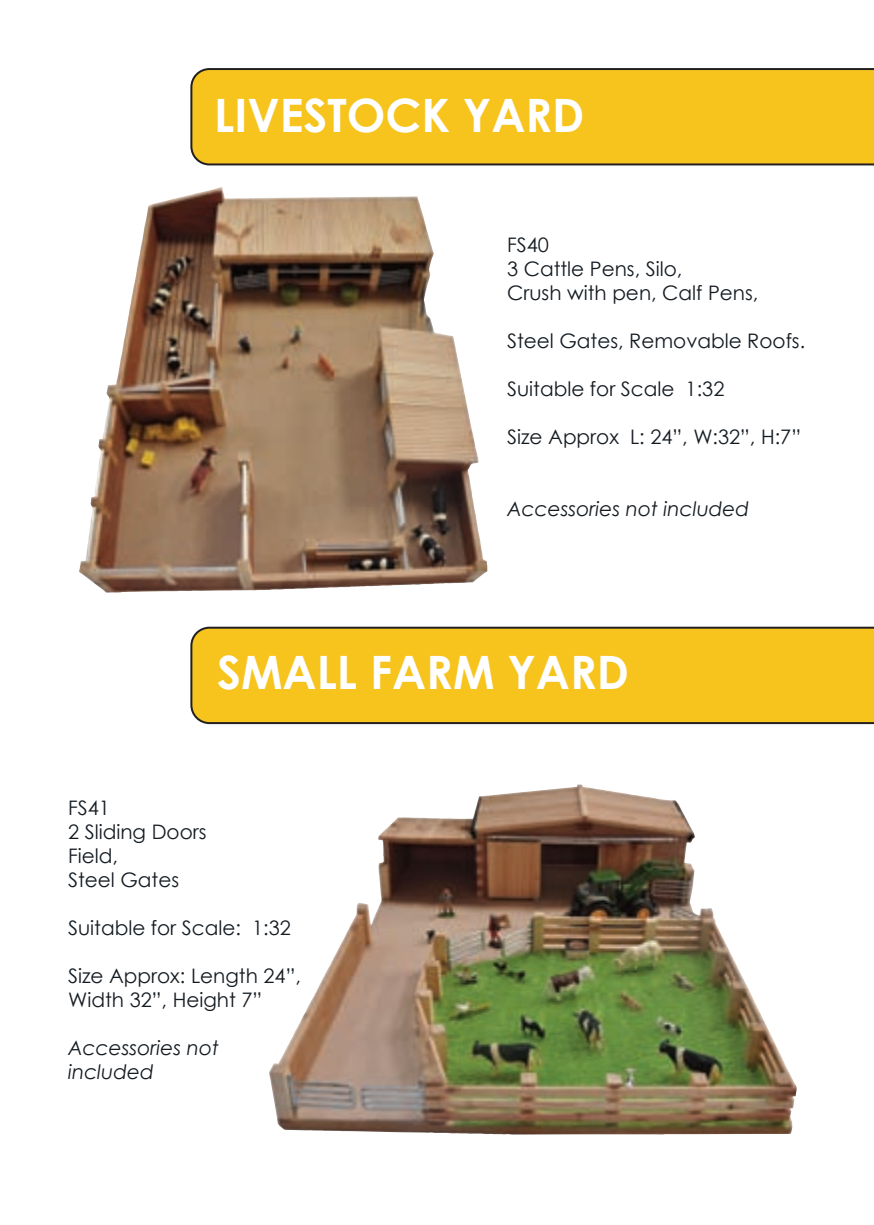
<style>
.page{position:relative;width:874px;height:1225px;background:#fff}
.page>*{position:absolute;margin:0;border:0;box-sizing:border-box;transform-origin:0 0}
.t1{font:700 46px "Century Gothic";color:#fff}
.t2{font:20px/24px "Century Gothic";color:#141b21}
.t3{font:italic 20px/24px "Century Gothic";color:#141b21}
</style>
<div class="page">
<div style="left:190px;top:68px;width:683px;height:97px;background:#f7c41e"></div>
<div style="left:190px;top:626px;width:683px;height:98px;background:#f7c41e"></div>
<img style="left:269px;top:784px;width:527px;height:350px">
<img style="left:79px;top:189px;width:408px;height:403px">
<h1 class="t1" style="left:214px;top:85px;width:371px">LIVESTOCK YARD</h1>
<p class="t2" style="left:507px;top:232px;width:253px">FS40<br>3 Cattle Pens, Silo,<br>Crush with pen, Calf Pens,</p>
<p class="t2" style="left:507px;top:328px;width:299px">Steel Gates, Removable Roofs.</p>
<p class="t2" style="left:507px;top:376px;width:219px">Suitable for Scale 1:32</p>
<p class="t2" style="left:507px;top:424px;width:295px">Size Approx L: 24”, W:32”, H:7”</p>
<p class="t3" style="left:507px;top:496px;width:243px">Accessories not included</p>
<h1 class="t1" style="left:217px;top:643px;width:413px">SMALL FARM YARD</h1>
<p class="t2" style="left:68px;top:795px;width:140px">FS41<br>2 Sliding Doors<br>Field,<br>Steel Gates</p>
<p class="t2" style="left:68px;top:915px;width:224px">Suitable for Scale: 1:32</p>
<p class="t2" style="left:68px;top:963px;width:234px">Size Approx: Length 24”,<br>Width 32”, Height 7”</p>
<p class="t3" style="left:68px;top:1035px;width:152px">Accessories not included</p>
</div>
